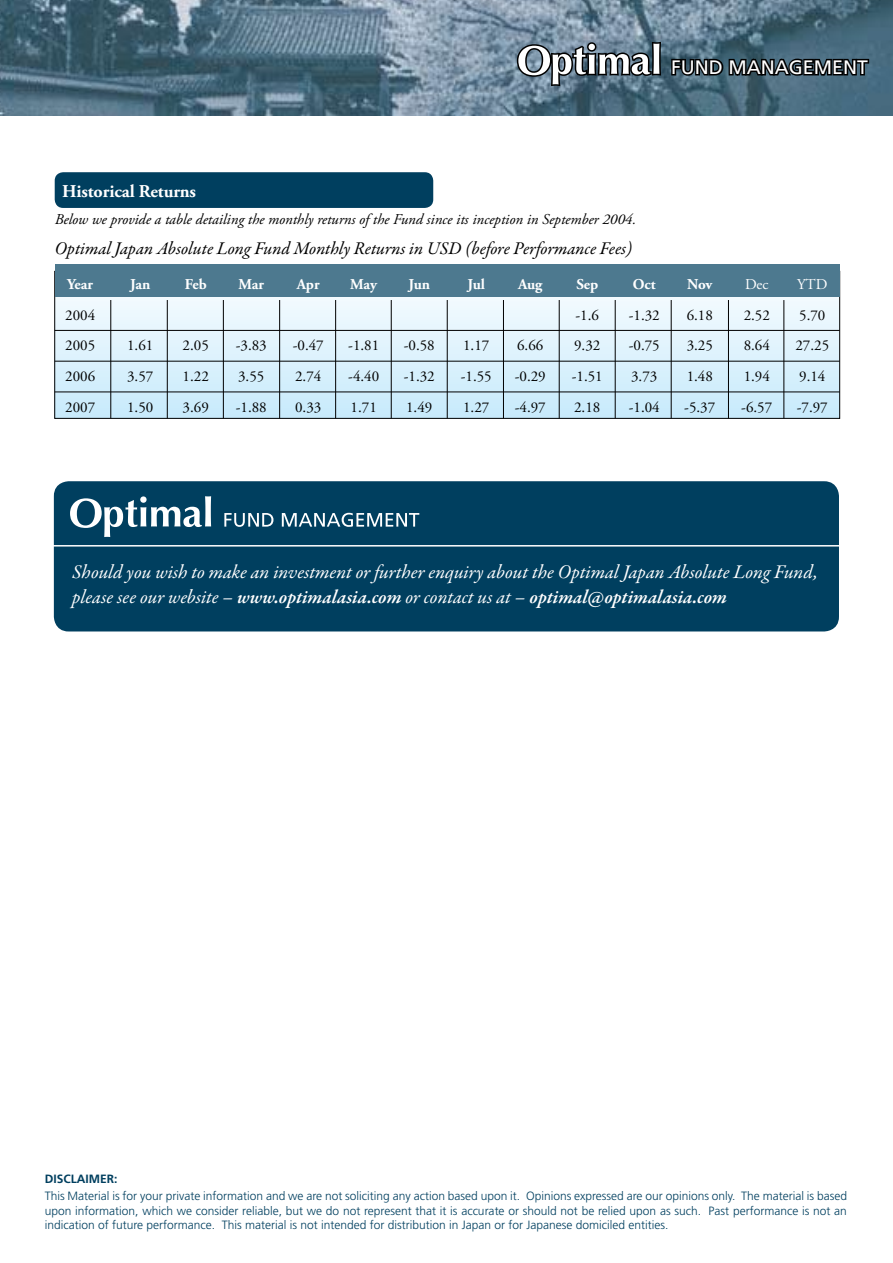
<style>
.page{position:relative;width:893px;height:1263px;background:#fff}
.page>*{position:absolute;margin:0;border:0;box-sizing:border-box;transform-origin:0 0}
.t1{font:italic 19.5px/25.5px "Garamond Premr Pro";color:#fff}
.t2{font:19.5px "Frutiger";color:#fff}
.t3{font:italic 18px "Garamond Premr Pro";letter-spacing:-.005em;color:#000}
.t4{font:700 18px "Adobe Garamond Pro";letter-spacing:-.005em;color:#fff}
.t5{font:15px "Adobe Garamond Pro";color:#000}
.t6{font:italic 15px "Adobe Garamond Pro";color:#000}
.t7{font:700 15px "Adobe Garamond Pro";letter-spacing:-.005em;color:#fff}
.t8{font:15px "Adobe Garamond Pro";color:#fff}
.t9{font:300 12px/14.4px "Frutiger";color:#003f5f;text-align:justify}
.t10{font:700 12px "Frutiger";color:#003f5f}
.s1{font-weight:600}
</style>
<div class="page">
<img style="left:0;top:0;width:893px;height:116px">
<svg style="left:515px;top:40px;width:148px;height:48px"></svg>
<svg style="left:670px;top:46px;width:201px;height:37px;background:#314653"></svg>
<div style="left:54px;top:481px;width:785px;height:150px;background:#003f5f;border-radius:15px"></div>
<svg style="left:70px;top:496px;width:141px;height:41px"></svg>
<svg style="left:224px;top:513px;width:49px;height:14px"></svg>
<svg style="left:282px;top:513px;width:137px;height:14px"></svg>
<hr style="left:41px;top:545px;width:824px;height:1px;background:#fff">
<svg style="left:57px;top:297px;width:781px;height:120px;background:#daeff9"></svg>
<hr style="left:111px;top:300px;width:1px;height:118px;background:#000">
<hr style="left:167px;top:300px;width:1px;height:118px;background:#000">
<hr style="left:223px;top:300px;width:1px;height:118px;background:#000">
<hr style="left:279px;top:300px;width:1px;height:118px;background:#000">
<hr style="left:335px;top:300px;width:1px;height:118px;background:#000">
<hr style="left:391px;top:300px;width:1px;height:118px;background:#000">
<hr style="left:447px;top:300px;width:1px;height:118px;background:#000">
<hr style="left:503px;top:300px;width:1px;height:118px;background:#000">
<hr style="left:559px;top:300px;width:1px;height:118px;background:#000">
<hr style="left:615px;top:300px;width:1px;height:118px;background:#000">
<hr style="left:671px;top:300px;width:1px;height:118px;background:#000">
<hr style="left:728px;top:300px;width:1px;height:118px;background:#000">
<div style="left:55px;top:172px;width:378px;height:36px;background:#003f5f;border-radius:9px"></div>
<div style="left:55px;top:264px;width:785px;height:33px;background:#4d798f"></div>
<hr style="left:55px;top:330px;width:785px;height:1px;background:#000">
<hr style="left:55px;top:361px;width:785px;height:1px;background:#000">
<hr style="left:55px;top:392px;width:785px;height:1px;background:#000">
<hr style="left:784px;top:300px;width:1px;height:118px;background:#000">
<h1 class="t2" style="left:671px;top:56px;width:198px">FUND MANAGEMENT</h1>
<h2 class="t4" style="left:62px;top:181px;width:135px">Historical Returns</h2>
<p class="t6" style="left:55px;top:210px;width:583px">Below we provide a table detailing the monthly returns of the Fund since its inception in September 2004.</p>
<h2 class="t3" style="left:55px;top:237px;width:579px">Optimal Japan Absolute Long Fund Monthly Returns in USD (before Performance Fees)</h2>
<p class="t7" style="left:67px;top:275px;width:27px">Year</p>
<p class="t7" style="left:130px;top:275px;width:22px">Jan</p>
<p class="t7" style="left:185px;top:275px;width:23px">Feb</p>
<p class="t7" style="left:238px;top:275px;width:27px">Mar</p>
<p class="t7" style="left:297px;top:275px;width:24px">Apr</p>
<p class="t7" style="left:350px;top:275px;width:29px">May</p>
<p class="t7" style="left:408px;top:275px;width:23px">Jun</p>
<p class="t7" style="left:467px;top:275px;width:19px">Jul</p>
<p class="t7" style="left:518px;top:275px;width:26px">Aug</p>
<p class="t7" style="left:576px;top:275px;width:23px">Sep</p>
<p class="t7" style="left:633px;top:275px;width:24px">Oct</p>
<p class="t7" style="left:687px;top:275px;width:27px">Nov</p>
<p class="t8" style="left:745px;top:275px;width:25px">Dec</p>
<p class="t8" style="left:797px;top:275px;width:32px">YTD</p>
<p class="t5" style="left:65px;top:306px;width:31px">2004</p>
<p class="t5" style="left:575px;top:306px;width:25px">-1.6</p>
<p class="t5" style="left:629px;top:306px;width:33px">-1.32</p>
<p class="t5" style="left:687px;top:306px;width:28px">6.18</p>
<p class="t5" style="left:744px;top:306px;width:28px">2.52</p>
<p class="t5" style="left:799px;top:306px;width:28px">5.70</p>
<p class="t5" style="left:65px;top:337px;width:31px">2005</p>
<p class="t5" style="left:127px;top:337px;width:28px">1.61</p>
<p class="t5" style="left:183px;top:337px;width:28px">2.05</p>
<p class="t5" style="left:236px;top:337px;width:33px">-3.83</p>
<p class="t5" style="left:293px;top:337px;width:33px">-0.47</p>
<p class="t5" style="left:348px;top:337px;width:33px">-1.81</p>
<p class="t5" style="left:404px;top:337px;width:33px">-0.58</p>
<p class="t5" style="left:463px;top:337px;width:28px">1.17</p>
<p class="t5" style="left:517px;top:337px;width:28px">6.66</p>
<p class="t5" style="left:574px;top:337px;width:28px">9.32</p>
<p class="t5" style="left:629px;top:337px;width:33px">-0.75</p>
<p class="t5" style="left:687px;top:337px;width:28px">3.25</p>
<p class="t5" style="left:744px;top:337px;width:28px">8.64</p>
<p class="t5" style="left:795px;top:337px;width:35px">27.25</p>
<p class="t5" style="left:65px;top:367px;width:31px">2006</p>
<p class="t5" style="left:127px;top:367px;width:28px">3.57</p>
<p class="t5" style="left:183px;top:367px;width:28px">1.22</p>
<p class="t5" style="left:238px;top:367px;width:28px">3.55</p>
<p class="t5" style="left:295px;top:367px;width:28px">2.74</p>
<p class="t5" style="left:348px;top:367px;width:33px">-4.40</p>
<p class="t5" style="left:404px;top:367px;width:33px">-1.32</p>
<p class="t5" style="left:461px;top:367px;width:33px">-1.55</p>
<p class="t5" style="left:515px;top:367px;width:33px">-0.29</p>
<p class="t5" style="left:572px;top:367px;width:33px">-1.51</p>
<p class="t5" style="left:631px;top:367px;width:28px">3.73</p>
<p class="t5" style="left:687px;top:367px;width:28px">1.48</p>
<p class="t5" style="left:744px;top:367px;width:28px">1.94</p>
<p class="t5" style="left:799px;top:367px;width:28px">9.14</p>
<p class="t5" style="left:65px;top:398px;width:31px">2007</p>
<p class="t5" style="left:127px;top:398px;width:28px">1.50</p>
<p class="t5" style="left:183px;top:398px;width:28px">3.69</p>
<p class="t5" style="left:236px;top:398px;width:33px">-1.88</p>
<p class="t5" style="left:295px;top:398px;width:28px">0.33</p>
<p class="t5" style="left:351px;top:398px;width:28px">1.71</p>
<p class="t5" style="left:406px;top:398px;width:28px">1.49</p>
<p class="t5" style="left:463px;top:398px;width:28px">1.27</p>
<p class="t5" style="left:515px;top:398px;width:33px">-4.97</p>
<p class="t5" style="left:574px;top:398px;width:28px">2.18</p>
<p class="t5" style="left:629px;top:398px;width:33px">-1.04</p>
<p class="t5" style="left:684px;top:398px;width:33px">-5.37</p>
<p class="t5" style="left:741px;top:398px;width:33px">-6.57</p>
<p class="t5" style="left:797px;top:398px;width:33px">-7.97</p>
<h1 class="t1" style="left:72px;top:560px;width:747px">Should you wish to make an investment or further enquiry about the Optimal Japan Absolute Long Fund, please see our website – <span class="s1">www.optimalasia.com</span> or contact us at – <span class="s1">optimal@optimalasia.com</span></h1>
<p class="t10" style="left:45px;top:1172px;width:74px">DISCLAIMER:</p>
<p class="t9" style="left:45px;top:1189px;width:804px">This Material is for your private information and we are not soliciting any action based upon it. Opinions expressed are our opinions only. The material is based upon information, which we consider reliable, but we do not represent that it is accurate or should not be relied upon as such. Past performance is not an indication of future performance. This material is not intended for distribution in Japan or for Japanese domiciled entities.</p>
</div>
